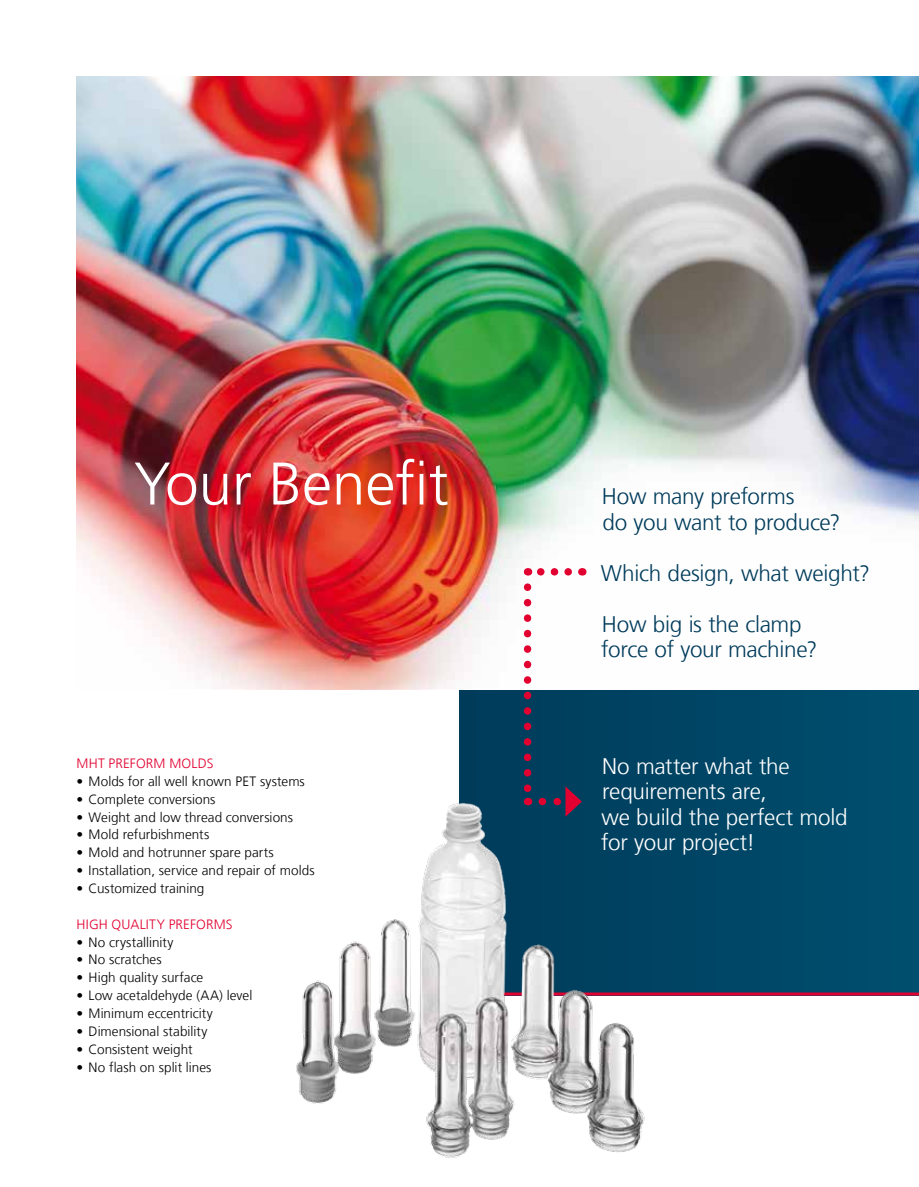
<style>
.page{position:relative;width:919px;height:1187px;background:#fff}
.page>*{position:absolute;margin:0;border:0;box-sizing:border-box;transform-origin:0 0}
.t1{font:300 60px "Frutiger LT Com";color:#fff}
.t2{font:300 22.5px/25.5px "Frutiger LT Com";letter-spacing:-.015em;color:#003b5b}
.t3{font:300 22.5px/25.5px "Frutiger LT Com";letter-spacing:-.01em;color:#fff}
.t4{font:300 13.5px "Frutiger LT Com";color:#000}
.t5{font:300 13.5px "Frutiger LT Com";letter-spacing:.015em;color:#e20030}
</style>
<div class="page">
<div style="left:459px;top:536px;width:459px;height:459px;background:linear-gradient(to right,#003b5a,#004e6f)"></div>
<img style="left:77px;top:77px;width:841px;height:612px">
<hr style="left:470px;top:992px;width:448px;height:3px;background:#e20030">
<img style="left:296px;top:786px;width:457px;height:372px">
<svg style="left:534px;top:568px;width:34px;height:7px"></svg>
<svg style="left:523px;top:587px;width:8px;height:218px"></svg>
<svg style="left:542px;top:786px;width:39px;height:30px"></svg>
<h1 class="t1" style="left:134px;top:449px;width:316px">Your Benefit</h1>
<p class="t5" style="left:77px;top:755px;width:138px">MHT PREFORM MOLDS</p>
<p class="t4" style="left:77px;top:773px;width:230px">• Molds for all well known PET systems</p>
<p class="t4" style="left:77px;top:791px;width:140px">• Complete conversions</p>
<p class="t4" style="left:77px;top:809px;width:218px">• Weight and low thread conversions</p>
<p class="t4" style="left:77px;top:826px;width:134px">• Mold refurbishments</p>
<p class="t4" style="left:77px;top:844px;width:199px">• Mold and hotrunner spare parts</p>
<p class="t4" style="left:77px;top:862px;width:239px">• Installation, service and repair of molds</p>
<p class="t4" style="left:77px;top:880px;width:129px">• Customized training</p>
<p class="t5" style="left:77px;top:916px;width:157px">HIGH QUALITY PREFORMS</p>
<p class="t4" style="left:77px;top:934px;width:98px">• No crystallinity</p>
<p class="t4" style="left:77px;top:951px;width:87px">• No scratches</p>
<p class="t4" style="left:77px;top:969px;width:128px">• High quality surface</p>
<p class="t4" style="left:77px;top:987px;width:177px">• Low acetaldehyde (AA) level</p>
<p class="t4" style="left:77px;top:1005px;width:138px">• Minimum eccentricity</p>
<p class="t4" style="left:77px;top:1023px;width:132px">• Dimensional stability</p>
<p class="t4" style="left:77px;top:1041px;width:117px">• Consistent weight</p>
<p class="t4" style="left:77px;top:1058px;width:136px">• No flash on split lines</p>
<h2 class="t2" style="left:602px;top:483px;width:240px">How many preforms<br>do you want to produce?</h2>
<h2 class="t2" style="left:601px;top:560px;width:270px">Which design, what weight?</h2>
<h2 class="t2" style="left:601px;top:611px;width:217px">How big is the clamp force of your machine?</h2>
<h2 class="t3" style="left:601px;top:753px;width:248px">No matter what the requirements are,<br>we build the perfect mold for your project!</h2>
</div>
